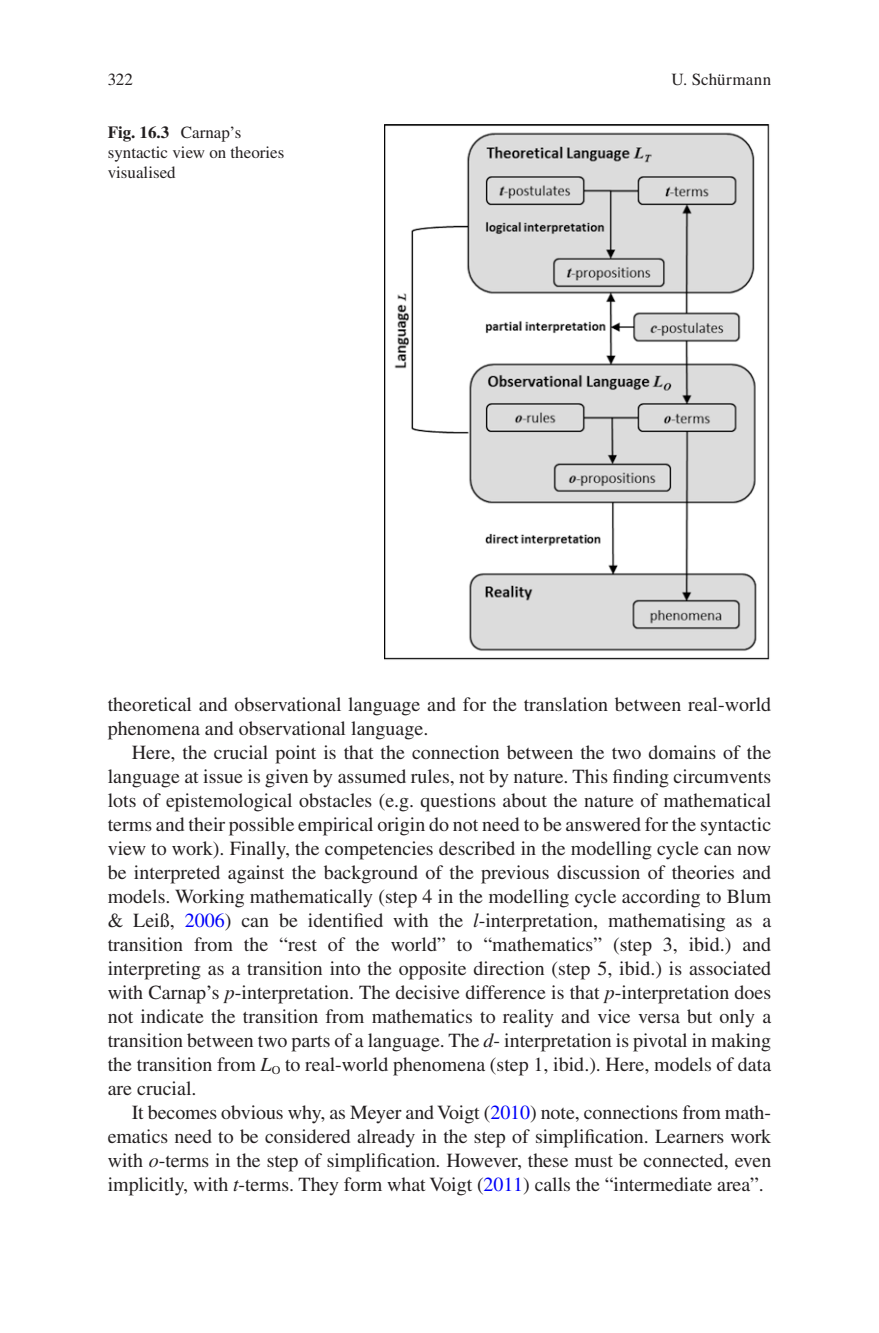
<style>
.page{position:relative;width:879px;height:1333px;background:#fff}
.page>*{position:absolute;margin:0;border:0;box-sizing:border-box;transform-origin:0 0}
.Text{font:20px/24px "Times LT Std";color:#231f20;text-align:justify}
.t1{font:17px/20px "Times LT Std";color:#231f20}
.t2{font:17px "Times LT Std";letter-spacing:.02em;color:#231f20}
.s1{font-weight:700}
.s2{color:#0000fa}
.s3{font-style:italic}
</style>
<div class="page">
<img style="left:384px;top:124px;width:386px;height:536px">
<p class="t1" style="left:108px;top:69px;width:27px">322</p>
<p class="t1" style="left:108px;top:122px;width:178px"><span class="s1">Fig. 16.3</span> Carnap’s syntactic view on theories visualised</p>
<p class="t2" style="left:671px;top:70px;width:101px">U. Schürmann</p>
<p class="Text" style="left:108px;top:692px;width:665px">theoretical and observational language and for the translation between real-world phenomena and observational language.</p>
<p class="Text" style="left:108px;top:740px;width:665px;text-indent:24px">Here, the crucial point is that the connection between the two domains of the language at issue is given by assumed rules, not by nature. This finding circumvents lots of epistemological obstacles (e.g. questions about the nature of mathematical terms and their possible empirical origin do not need to be answered for the syntactic view to work). Finally, the competencies described in the modelling cycle can now be interpreted against the background of the previous discussion of theories and models. Working mathematically (step 4 in the modelling cycle according to Blum &amp; Leiß, <span class="s2">2006</span>) can be identified with the <span class="s3">l</span>-interpretation, mathematising as a transition from the “rest of the world” to “mathematics” (step 3, ibid.) and interpreting as a transition into the opposite direction (step 5, ibid.) is associated with Carnap’s <span class="s3">p</span>-interpretation. The decisive difference is that <span class="s3">p</span>-interpretation does not indicate the transition from mathematics to reality and vice versa but only a transition between two parts of a language. The <span class="s3">d</span>- interpretation is pivotal in making the transition from <span class="s3">L</span><sub>O</sub> to real-world phenomena (step 1, ibid.). Here, models of data are crucial.</p>
<p class="Text" style="left:108px;top:1100px;width:665px;text-indent:24px">It becomes obvious why, as Meyer and Voigt (<span class="s2">2010</span>) note, connections from math&shy;ematics need to be considered already in the step of simplification. Learners work with <span class="s3">o</span>-terms in the step of simplification. However, these must be connected, even implicitly, with <span class="s3">t</span>-terms. They form what Voigt (<span class="s2">2011</span>) calls the “intermediate area”.</p>
</div>
